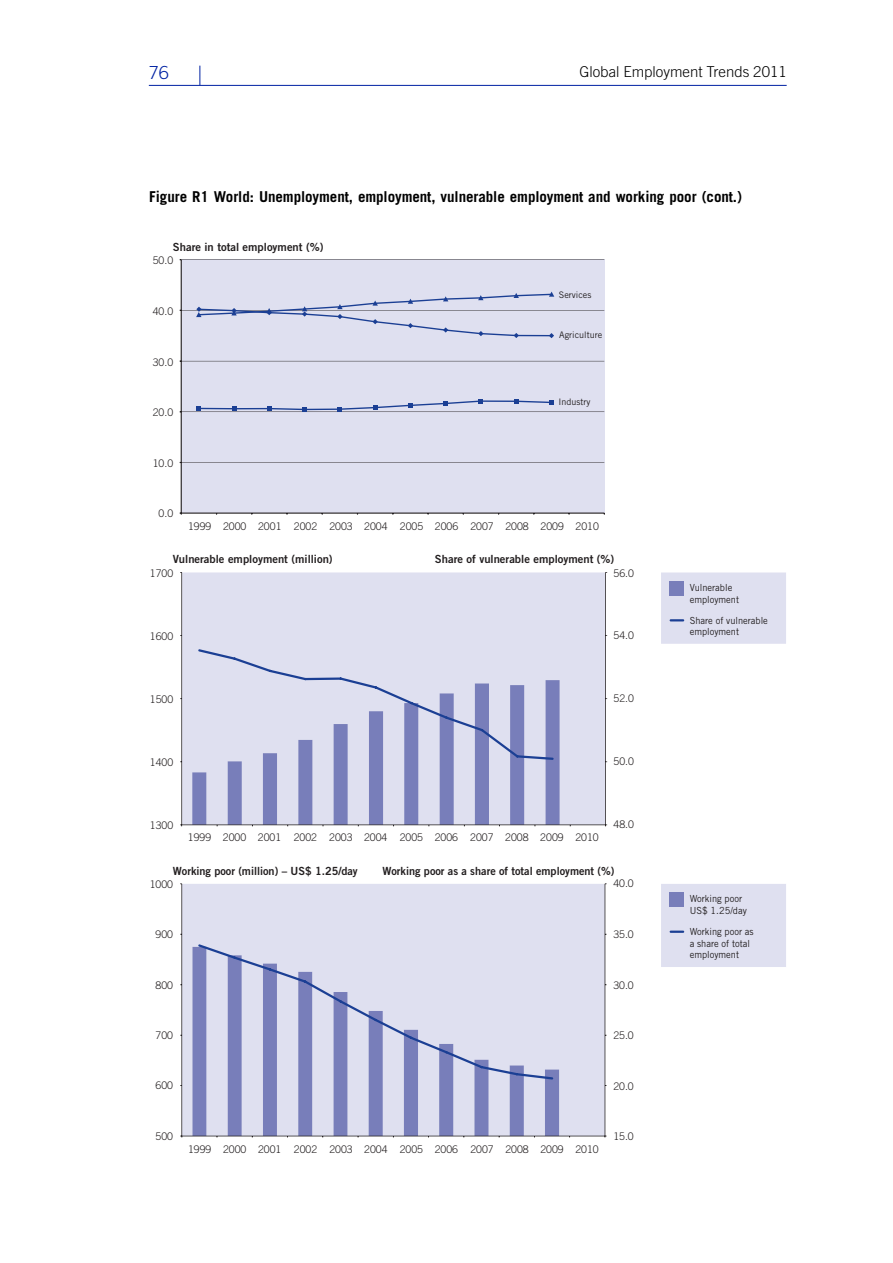
<style>
.page{position:relative;width:893px;height:1263px;background:#fff}
.page>*{position:absolute;margin:0;border:0;box-sizing:border-box;transform-origin:0 0}
.t1{font:300 18px "Trade Gothic";color:#0022a3}
.t2{font:700 15px "Trade Gothic";letter-spacing:-.005em;color:#000}
.t3{font:300 15px "Trade Gothic";color:#000}
.t4{font:11.25px "Trade Gothic Bold Two";color:#231f20}
.t5{font:300 10.5px "Trade Gothic";color:#231f20}
.t6{font:9.75px/11.7px "Trade Gothic";color:#231f20;scale:.95 1}
.t7{font:9px "Trade Gothic";color:#231f20}
</style>
<div class="page">
<div style="left:182px;top:884px;width:423px;height:252px;background:#dfe0f0"></div>
<svg style="left:192px;top:947px;width:367px;height:189px;background:#b2b5d8"></svg>
<hr style="left:182px;top:1136px;width:423px;height:1px;background:#231f20">
<hr style="left:181px;top:884px;width:1px;height:252px;background:#231f20">
<hr style="left:605px;top:884px;width:1px;height:252px;background:#231f20">
<svg style="left:198px;top:944px;width:355px;height:135px;background:#c7c9e3"></svg>
<div style="left:661px;top:884px;width:125px;height:83px;background:#dfe0f0"></div>
<div style="left:670px;top:892px;width:14px;height:14px;background:#787eba"></div>
<hr style="left:670px;top:930px;width:14px;height:3px;background:#1b3f94">
<div style="left:181px;top:260px;width:423px;height:253px;background:#dfe0f0"></div>
<hr style="left:181px;top:259px;width:423px;height:1px;background:#231f20">
<hr style="left:181px;top:310px;width:423px;height:1px;background:#231f20">
<hr style="left:181px;top:361px;width:423px;height:1px;background:#231f20">
<hr style="left:181px;top:412px;width:423px;height:1px;background:#231f20">
<hr style="left:181px;top:462px;width:423px;height:1px;background:#231f20">
<hr style="left:181px;top:512px;width:423px;height:2px;background:#231f20">
<hr style="left:181px;top:260px;width:1px;height:253px;background:#231f20">
<svg style="left:196px;top:399px;width:358px;height:13px"></svg>
<svg style="left:196px;top:292px;width:358px;height:46px"></svg>
<div style="left:182px;top:572px;width:423px;height:252px;background:#dfe0f0"></div>
<svg style="left:192px;top:680px;width:368px;height:144px;background:#b4b7d9"></svg>
<hr style="left:182px;top:824px;width:423px;height:1px;background:#231f20">
<hr style="left:181px;top:572px;width:1px;height:253px;background:#231f20">
<hr style="left:605px;top:572px;width:1px;height:253px;background:#231f20">
<svg style="left:198px;top:649px;width:356px;height:111px;background:#cbcde5"></svg>
<div style="left:661px;top:572px;width:125px;height:72px;background:#dfe0f0"></div>
<svg style="left:200px;top:66px;width:1px;height:19px"></svg>
<hr style="left:149px;top:85px;width:638px;height:1px;background:#0022a3">
<h1 class="t1" style="left:149px;top:66px;width:22px">76</h1>
<h2 class="t3" style="left:579px;top:66px;width:209px">Global Employment Trends 2011</h2>
<h2 class="t2" style="left:149px;top:191px;width:594px">Figure R1 World: Unemployment, employment, vulnerable employment and working poor (cont.)</h2>
<p class="t4" style="left:173px;top:243px;width:152px">Share in total employment (%)</p>
<p class="t5" style="left:153px;top:257px;width:22px">50.0</p>
<p class="t5" style="left:153px;top:307px;width:22px">40.0</p>
<p class="t5" style="left:153px;top:358px;width:22px">30.0</p>
<p class="t5" style="left:153px;top:408px;width:22px">20.0</p>
<p class="t7" style="left:559px;top:291px;width:34px">Services</p>
<p class="t7" style="left:559px;top:332px;width:45px">Agriculture</p>
<p class="t7" style="left:558px;top:398px;width:33px">Industry</p>
<p class="t5" style="left:153px;top:459px;width:22px">10.0</p>
<p class="t5" style="left:159px;top:510px;width:16px">0.0</p>
<p class="t5" style="left:188px;top:522px;width:412px">1999 2000 2001 2002 2003 2004 2005 2006 2007 2008 2009 2010</p>
<p class="t4" style="left:173px;top:555px;width:162px">Vulnerable employment (million)</p>
<p class="t4" style="left:435px;top:555px;width:181px">Share of vulnerable employment (%)</p>
<p class="t5" style="left:150px;top:569px;width:25px">1700</p>
<p class="t5" style="left:614px;top:569px;width:22px">56.0</p>
<p class="t5" style="left:150px;top:632px;width:25px">1600</p>
<p class="t5" style="left:614px;top:632px;width:22px">54.0</p>
<p class="t5" style="left:150px;top:695px;width:25px">1500</p>
<p class="t5" style="left:614px;top:695px;width:22px">52.0</p>
<p class="t5" style="left:150px;top:758px;width:25px">1400</p>
<p class="t5" style="left:614px;top:757px;width:22px">50.0</p>
<p class="t5" style="left:150px;top:821px;width:25px">1300</p>
<p class="t5" style="left:188px;top:834px;width:412px">1999 2000 2001 2002 2003 2004 2005 2006 2007 2008 2009 2010</p>
<p class="t5" style="left:614px;top:820px;width:22px">48.0</p>
<p class="t4" style="left:173px;top:867px;width:186px">Working poor (million) – US$ 1.25/day</p>
<p class="t4" style="left:382px;top:867px;width:234px">Working poor as a share of total employment (%)</p>
<p class="t5" style="left:613px;top:880px;width:22px">40.0</p>
<p class="t5" style="left:150px;top:880px;width:25px">1000</p>
<p class="t5" style="left:156px;top:931px;width:19px">900</p>
<p class="t5" style="left:156px;top:981px;width:19px">800</p>
<p class="t5" style="left:613px;top:930px;width:22px">35.0</p>
<p class="t5" style="left:613px;top:981px;width:22px">30.0</p>
<p class="t5" style="left:156px;top:1031px;width:19px">700</p>
<p class="t5" style="left:613px;top:1031px;width:22px">25.0</p>
<p class="t5" style="left:156px;top:1082px;width:19px">600</p>
<p class="t5" style="left:613px;top:1082px;width:22px">20.0</p>
<p class="t5" style="left:156px;top:1132px;width:19px">500</p>
<p class="t5" style="left:188px;top:1145px;width:412px">1999 2000 2001 2002 2003 2004 2005 2006 2007 2008 2009 2010</p>
<p class="t5" style="left:613px;top:1133px;width:22px">15.0</p>
<p class="t6" style="left:690px;top:582px;width:53px">Vulnerable employment</p>
<p class="t6" style="left:690px;top:615px;width:84px">Share of vulnerable employment</p>
<p class="t6" style="left:690px;top:894px;width:62px">Working poor<br>US$ 1.25/day</p>
<p class="t6" style="left:690px;top:926px;width:69px">Working poor as a share of total employment</p>
</div>
